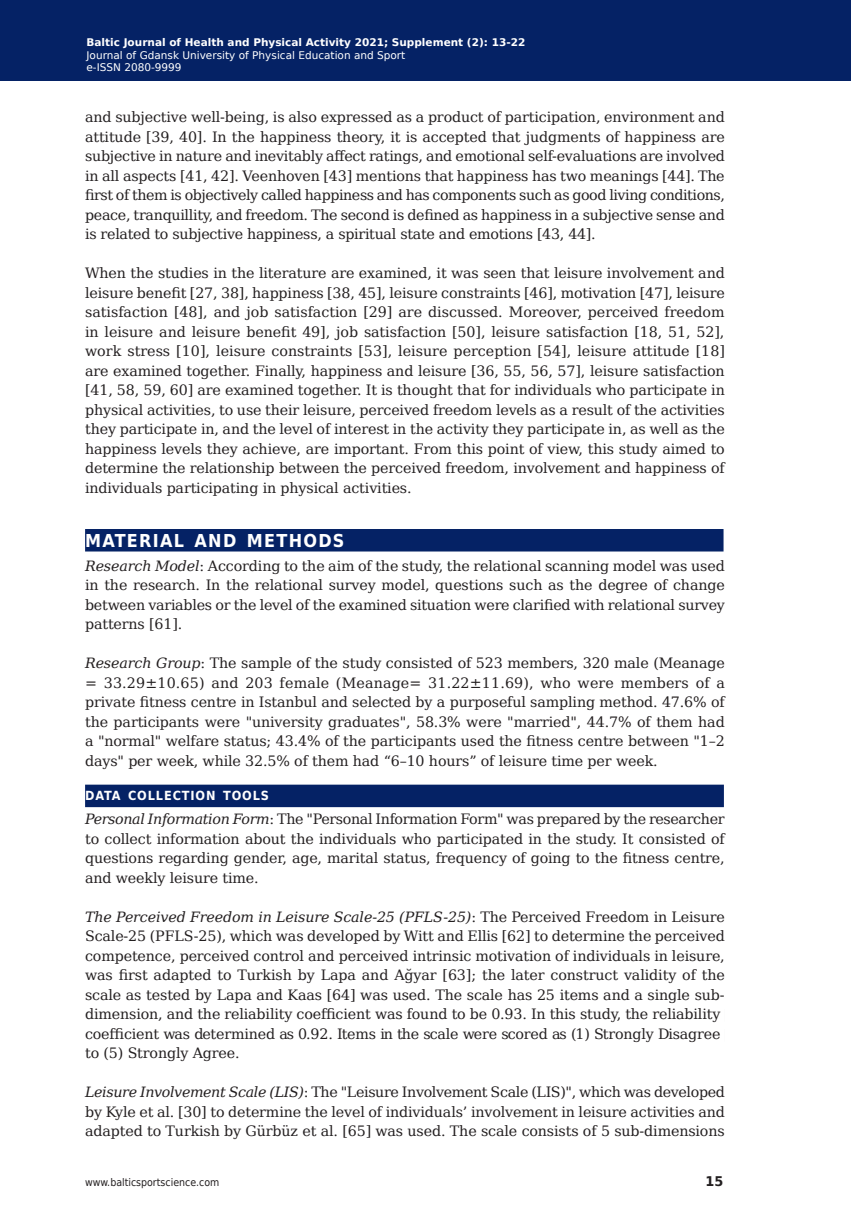
<style>
.page{position:relative;width:851px;height:1212px;background:#fff}
.page>*{position:absolute;margin:0;border:0;box-sizing:border-box;transform-origin:0 0}
.t1{font:700 17.85px "DejaVu Sans Condensed";letter-spacing:.07em;color:#fff}
.t2{font:14.25px/19.5px "DejaVu Serif";letter-spacing:-.01em;color:#231f20;text-align:justify}
.t3{font:700 13.35px "DejaVu Sans";color:#231f20;scale:.96 1}
.t4{font:700 12.6px "DejaVu Sans Condensed";letter-spacing:.07em;color:#fff}
.t5{font:10.5px/12.6px "DejaVu Sans";color:#fff}
.t6{font:700 10.5px "DejaVu Sans";color:#fff}
.t7{font:10.5px "DejaVu Sans Condensed";color:#231f20}
.s1{font-style:italic}
</style>
<div class="page">
<div style="left:0;top:0;width:850px;height:80px;background:#052265"></div>
<div style="left:85px;top:529px;width:638px;height:22px;background:#052265"></div>
<div style="left:85px;top:785px;width:638px;height:22px;background:#052265"></div>
<p class="t6" style="left:86px;top:34px;width:440px">Baltic Journal of Health and Physical Activity 2021; Supplement (2): 13-22</p>
<p class="t5" style="left:86px;top:48px;width:320px">Journal of Gdansk University of Physical Education and Sport e-ISSN 2080-9999</p>
<p class="t2" style="left:85px;top:106px;width:641px">and subjective well-being, is also expressed as a product of participation, environment and attitude [39, 40]. In the happiness theory, it is accepted that judgments of happiness are subjective in nature and inevitably affect ratings, and emotional self-evaluations are involved in all aspects [41, 42]. Veenhoven [43] mentions that happiness has two meanings [44]. The first of them is objectively called happiness and has components such as good living conditions, peace, tranquillity, and freedom. The second is defined as happiness in a subjective sense and is related to subjective happiness, a spiritual state and emotions [43, 44].</p>
<p class="t2" style="left:85px;top:262px;width:641px">When the studies in the literature are examined, it was seen that leisure involvement and leisure benefit [27, 38], happiness [38, 45], leisure constraints [46], motivation [47], leisure satisfaction [48], and job satisfaction [29] are discussed. Moreover, perceived freedom in leisure and leisure benefit 49], job satisfaction [50], leisure satisfaction [18, 51, 52], work stress [10], leisure constraints [53], leisure perception [54], leisure attitude [18] are examined together. Finally, happiness and leisure [36, 55, 56, 57], leisure satisfaction [41, 58, 59, 60] are examined together. It is thought that for individuals who participate in physical activities, to use their leisure, perceived freedom levels as a result of the activities they participate in, and the level of interest in the activity they participate in, as well as the happiness levels they achieve, are important. From this point of view, this study aimed to determine the relationship between the perceived freedom, involvement and happiness of individuals participating in physical activities.</p>
<p class="t1" style="left:85px;top:526px;width:261px">MATERIAL AND METHODS</p>
<p class="t2" style="left:85px;top:555px;width:641px"><span class="s1">Research Model</span>: According to the aim of the study, the relational scanning model was used in the research. In the relational survey model, questions such as the degree of change between variables or the level of the examined situation were clarified with relational survey patterns [61].</p>
<p class="t2" style="left:85px;top:652px;width:641px"><span class="s1">Research Group</span>: The sample of the study consisted of 523 members, 320 male (Meanage = 33.29±10.65) and 203 female (Meanage= 31.22±11.69), who were members of a private fitness centre in Istanbul and selected by a purposeful sampling method. 47.6% of the participants were "university graduates", 58.3% were "married", 44.7% of them had a "normal" welfare status; 43.4% of the participants used the fitness centre between "1–2 days" per week, while 32.5% of them had “6–10 hours” of leisure time per week.</p>
<p class="t4" style="left:85px;top:785px;width:185px">DATA COLLECTION TOOLS</p>
<p class="t2" style="left:85px;top:808px;width:641px"><span class="s1">Personal Information Form</span>: The "Personal Information Form" was prepared by the researcher to collect information about the individuals who participated in the study. It consisted of questions regarding gender, age, marital status, frequency of going to the fitness centre, and weekly leisure time.</p>
<p class="t2" style="left:85px;top:906px;width:641px;text-align:left"><span class="s1">The Perceived Freedom in Leisure Scale-25 (PFLS-25)</span>: The Perceived Freedom in Leisure Scale-25 (PFLS-25), which was developed by Witt and Ellis [62] to determine the perceived competence, perceived control and perceived intrinsic motivation of individuals in leisure, was first adapted to Turkish by Lapa and Ağyar [63]; the later construct validity of the scale as tested by Lapa and Kaas [64] was used. The scale has 25 items and a single sub&shy;dimension, and the reliability coefficientwasfoundtobe0.93.Inthisstudy,thereliability<br>coefficientwasdeterminedas0.92.Itemsinthescalewerescoredas(1)Strongly</p>
<p class="t2" style="left:668px;top:1023px;width:8px">Disagree</p>
<p class="t2" style="left:85px;top:1042px;width:156px">to (5) Strongly Agree.</p>
<p class="t2" style="left:85px;top:1081px;width:641px"><span class="s1">Leisure Involvement Scale (LIS)</span>: The "Leisure Involvement Scale (LIS)", which was developed by Kyle et al. [30] to determine the level of individuals’ involvement in leisure activities and adapted to Turkish by Gürbüz et al. [65] was used. The scale consists of 5 sub-dimensions</p>
<p class="t7" style="left:85px;top:1174px;width:136px">www.balticsportscience.com</p>
<p class="t3" style="left:705px;top:1170px;width:20px">15</p>
</div>
